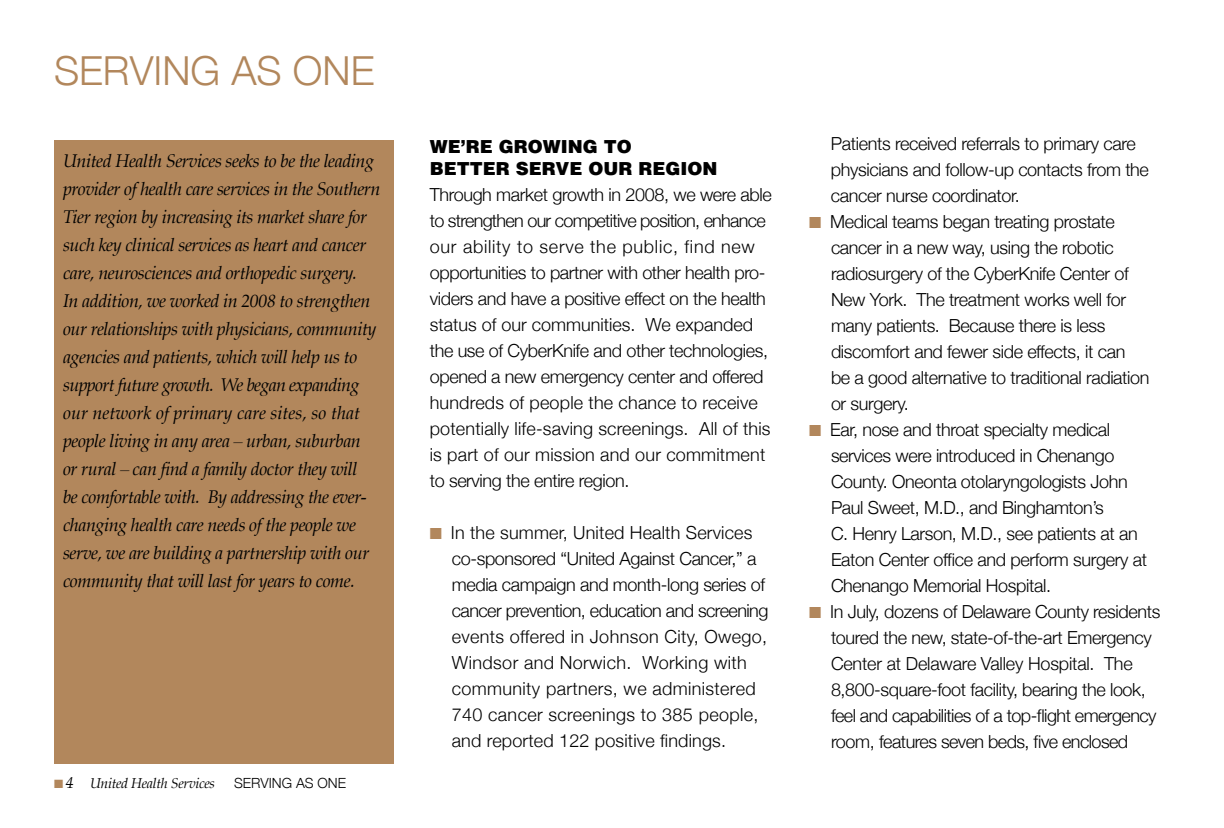
<style>
.page{position:relative;width:1224px;height:828px;background:#fff}
.page>*{position:absolute;margin:0;border:0;box-sizing:border-box;transform-origin:0 0}
.t1{font:300 40px "Helvetica Neue";color:#b2875c}
.t2{font:300 18px/26px "Helvetica Neue";letter-spacing:-.02em;color:#000}
.t3{font:italic 18px/28px "Palatino";letter-spacing:-.025em;color:#000}
.t4{font:300 18px/26px "Helvetica Neue";letter-spacing:.01em;color:#000}
.t5{font:900 18px/22px "Helvetica";color:#000}
.t6{font:italic 14px "Palatino";letter-spacing:-.02em;color:#000}
.t7{font:300 14px "Helvetica Neue";color:#000}
.s1{color:#b2875c}
.s2{font-size:16px}
</style>
<div class="page">
<div style="left:54px;top:141px;width:340px;height:623px;background:#b2875c"></div>
<h1 class="t1" style="left:54px;top:46px;width:322px">SERVING AS ONE</h1>
<p class="t3" style="left:63px;top:147px;width:319px">United Health Services seeks to be the leading provider of health care services in the Southern Tier region by increasing its market share for such key clinical services as heart and cancer care, neurosciences and orthopedic surgery.<br>In addition, we worked in 2008 to strengthen our relationships with physicians, community agencies and patients, which will help us to support future growth. We began expanding our network of primary care sites, so that people living in any area – urban, suburban<br>or rural – can find a family doctor they will<br>be comfortable with. By addressing the ever&shy;changing health care needs of the people we serve, we are building a partnership with our community that will last for years to come.</p>
<p class="t6" style="left:54px;top:772px;width:163px"><span class="s1">■</span> <span class="s2">4</span> United Health Services</p>
<p class="t7" style="left:234px;top:774px;width:114px">SERVING AS ONE</p>
<p class="t5" style="left:430px;top:135px;width:289px">WE’RE GROWING TO<br>BETTER SERVE OUR REGION</p>
<p class="t2" style="left:430px;top:181px;width:344px">Through market growth in 2008, we were able to strengthen our competitive position, enhance our ability to serve the public, find new opportunities to partner with other health pro&shy;viders and have a positive effect on the health status of our communities. We expanded the use of CyberKnife and other technologies, opened a new emergency center and offered hundreds of people the chance to receive potentially life-saving screenings. All of this is part of our mission and our commitment to serving the entire region.</p>
<p class="t4" style="left:452px;top:519px;width:318px;text-indent:-22px"><span class="s1">■</span> In the summer, United Health Services co-sponsored “United Against Cancer,” a media campaign and month-long series of cancer prevention, education and screening events offered in Johnson City, Owego, Windsor and Norwich. Working with community partners, we administered 740 cancer screenings to 385 people, and reported 122 positive findings.</p>
<p class="t2" style="left:831px;top:130px;width:319px">Patients received referrals to primary care physicians and follow-up contacts from the cancer nurse coordinator.</p>
<p class="t2" style="left:831px;top:208px;width:320px;text-indent:-22px"><span class="s1">■</span> Medical teams began treating prostate cancer in a new way, using the robotic radiosurgery of the CyberKnife Center of New York. The treatment works well for many patients. Because there is less discomfort and fewer side effects, it can<br>be a good alternative to traditional radiation or surgery.</p>
<p class="t2" style="left:831px;top:416px;width:318px;text-indent:-22px"><span class="s1">■</span> Ear, nose and throat specialty medical services were introduced in Chenango County. Oneonta otolaryngologists John Paul Sweet, M.D., and Binghamton’s<br>C. Henry Larson, M.D., see patients at an Eaton Center office and perform surgery at Chenango Memorial Hospital.</p>
<p class="t2" style="left:831px;top:598px;width:331px;text-indent:-22px"><span class="s1">■</span> In July, dozens of Delaware County residents toured the new, state-of-the-art Emergency Center at Delaware Valley Hospital. The 8,800-square-foot facility, bearing the look, feel and capabilities of a top-flight emergency room, features seven beds, five enclosed</p>
</div>
